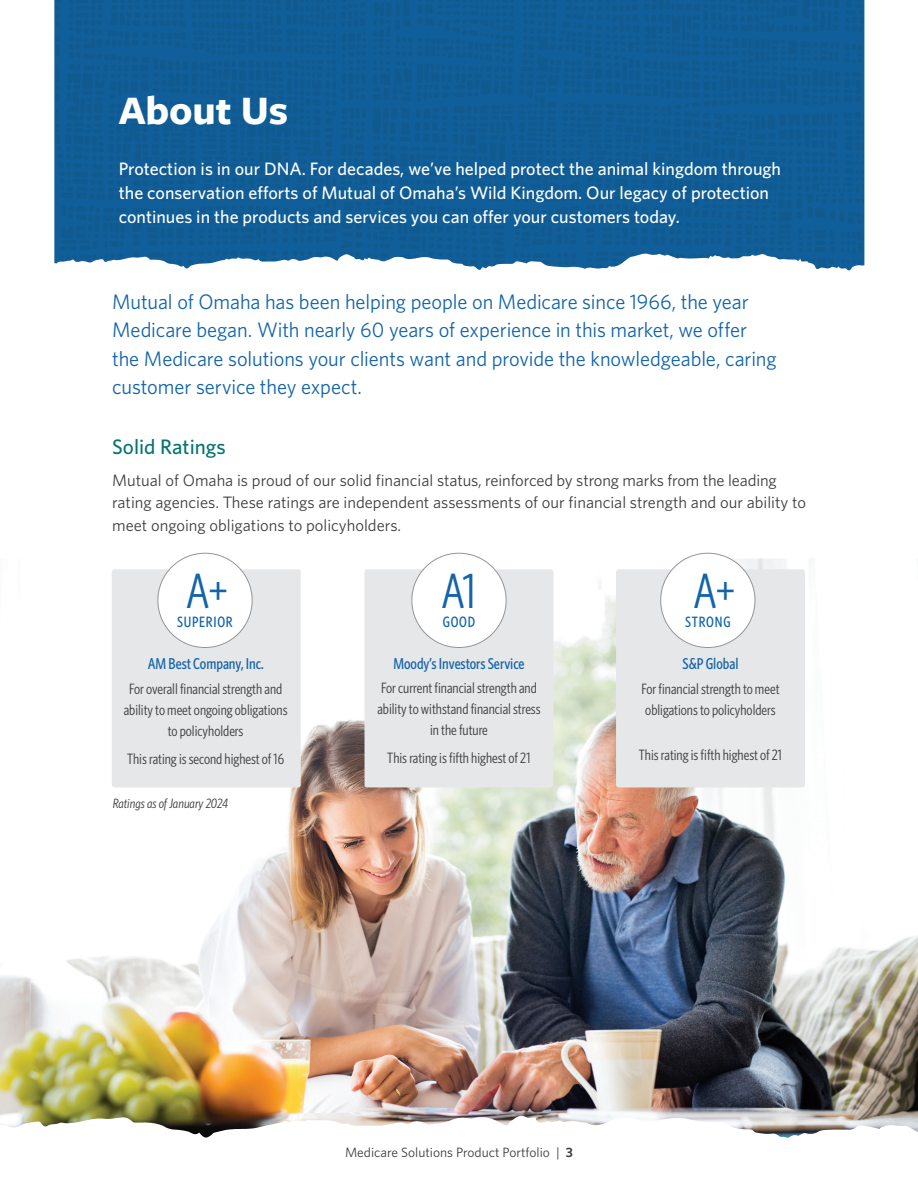
<style>
.page{position:relative;width:918px;height:1188px;background:#fff}
.page>*{position:absolute;margin:0;border:0;box-sizing:border-box;transform-origin:0 0}
.t1{font:49.5px "Whitney Condensed";color:#1364a9}
.t2{font:700 42px "Freight Sans Pro";letter-spacing:-.005em;color:#fff}
.t3{font:21px/28.5px "Whitney";letter-spacing:-.005em;color:#1364a9}
.t4{font:500 21px "Whitney";color:#05746e}
.t5{font:500 18px/24px "Whitney";color:#fff}
.t6{font:16.5px/22.5px "Whitney";color:#3e3e3f}
.t7{font:500 15.75px "Whitney Condensed";color:#1364a9}
.t8{font:15px/21px "Whitney Condensed";color:#3e3e3f;text-align:center}
.t9{font:500 15px "Whitney Condensed";letter-spacing:.05em;color:#1364a9}
.t10{font:13.5px "Whitney";color:#3e3e3f}
.t11{font:italic 13.5px "Whitney Condensed";color:#3e3e3f}
.s1{font-weight:600}
</style>
<div class="page">
<img style="left:0;top:558px;width:918px;height:580px">
<svg style="left:538px;top:0;width:326px;height:271px;background:#196299"></svg>
<svg style="left:54px;top:0;width:484px;height:270px;background:#1a6399"></svg>
<div style="left:112px;top:569px;width:189px;height:218px;background:#e6e7e9;border-radius:3px"></div>
<div style="left:365px;top:569px;width:188px;height:218px;background:#e6e7e9;border-radius:3px"></div>
<div style="left:616px;top:569px;width:189px;height:218px;background:#e6e7e9;border-radius:3px"></div>
<div style="left:158px;top:553px;width:94px;height:95px;background:#fff;border-radius:50%"></div>
<div style="left:412px;top:553px;width:94px;height:95px;background:#fff;border-radius:50%"></div>
<div style="left:661px;top:553px;width:94px;height:95px;background:#fff;border-radius:50%"></div>
<h2 class="t2" style="left:119px;top:81px;width:171px">About Us</h2>
<p class="t5" style="left:119px;top:156px;width:664px">Protection is in our DNA. For decades, we’ve helped protect the animal kingdom through the conservation efforts of Mutual of Omaha’s Wild Kingdom. Our legacy of protection continues in the products and services you can offer your customers today.</p>
<p class="t3" style="left:112px;top:287px;width:666px">Mutual of Omaha has been helping people on Medicare since 1966, the year Medicare began. With nearly 60 years of experience in this market, we offer the Medicare solutions your clients want and provide the knowledgeable, caring customer service they expect.</p>
<h3 class="t4" style="left:112px;top:433px;width:115px">Solid Ratings</h3>
<p class="t6" style="left:112px;top:468px;width:695px">Mutual of Omaha is proud of our solid financial status, reinforced by strong marks from the leading rating agencies. These ratings are independent assessments of our financial strength and our ability to meet ongoing obligations to policyholders.</p>
<h1 class="t1" style="left:186px;top:560px;width:44px">A+</h1>
<p class="t9" style="left:177px;top:612px;width:57px">SUPERIOR</p>
<p class="t7" style="left:148px;top:654px;width:117px">AM Best Company, Inc.</p>
<p class="t8" style="left:124px;top:678px;width:165px">For overall financial strength and ability to meet ongoing obligations to policyholders</p>
<p class="t8" style="left:127px;top:747px;width:159px">This rating is second highest of 16</p>
<p class="t11" style="left:113px;top:795px;width:117px">Ratings as of January 2024</p>
<h1 class="t1" style="left:441px;top:560px;width:37px">A1</h1>
<p class="t9" style="left:443px;top:612px;width:34px">GOOD</p>
<p class="t7" style="left:393px;top:653px;width:133px">Moody’s Investors Service</p>
<p class="t8" style="left:377px;top:677px;width:165px">For current financial strength and ability to withstand financial stress in the future</p>
<p class="t8" style="left:387px;top:747px;width:145px">This rating is fifth highest of 21</p>
<h1 class="t1" style="left:693px;top:560px;width:44px">A+</h1>
<p class="t9" style="left:685px;top:612px;width:47px">STRONG</p>
<p class="t7" style="left:682px;top:654px;width:58px">S&amp;P Global</p>
<p class="t8" style="left:642px;top:678px;width:139px;text-align:left">For financial strength to meet obligations to policyholders</p>
<p class="t8" style="left:639px;top:743px;width:145px">This rating is fifth highest of 21</p>
<p class="t10" style="left:345px;top:1144px;width:229px">Medicare Solutions Product Portfolio | <span class="s1">3</span></p>
</div>
